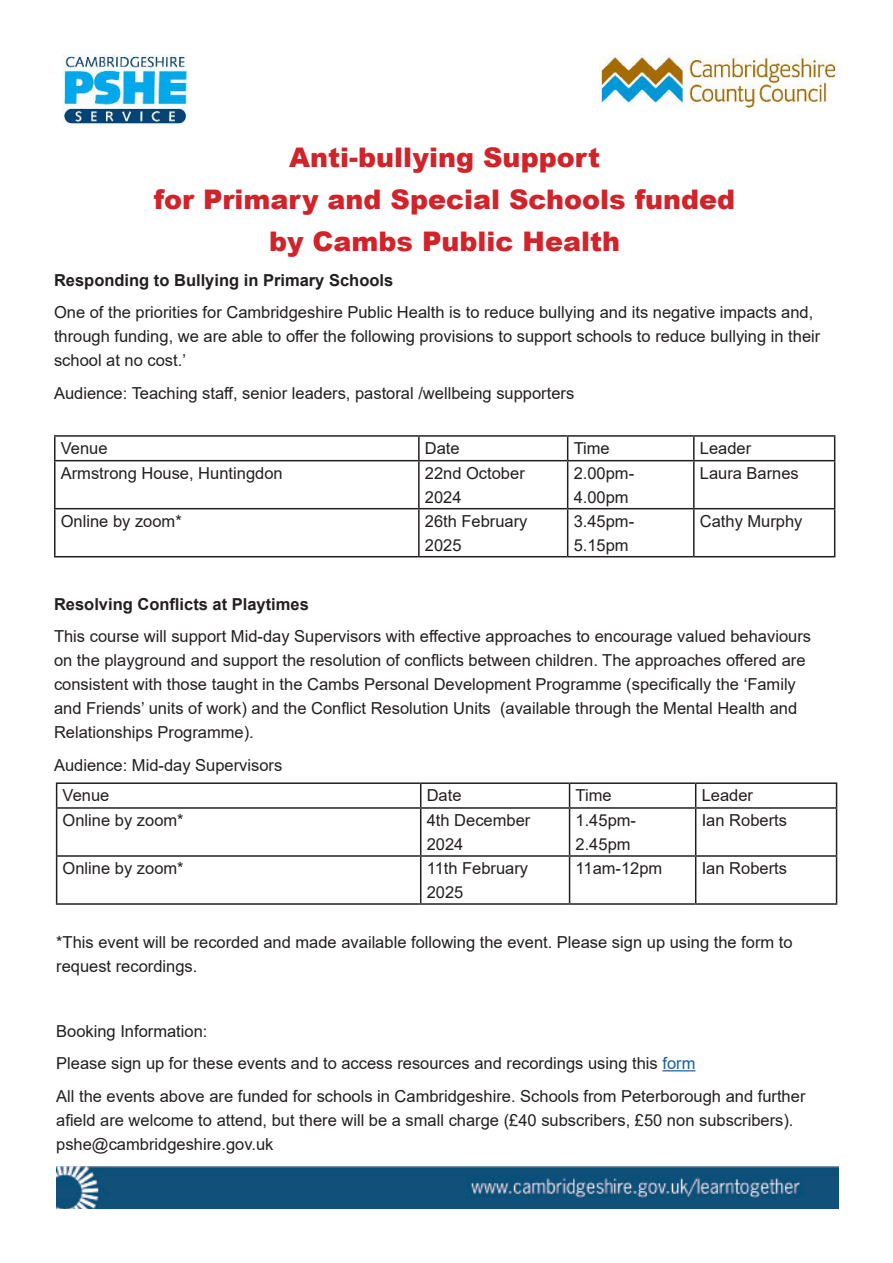
<style>
.page{position:relative;width:893px;height:1263px;background:#fff}
.page>*{position:absolute;margin:0;border:0;box-sizing:border-box;transform-origin:0 0}
.t1{font:900 27px/42px "Arial";color:#d1232a;text-align:center}
.t2{font:16.5px/24px "Arial";color:#231f20}
.t3{font:700 16.5px "Arial";color:#231f20}
.s1{color:#175d9e}
</style>
<div class="page">
<img style="left:62px;top:54px;width:125px;height:72px">
<img style="left:56px;top:1167px;width:783px;height:42px">
<img style="left:600px;top:54px;width:237px;height:55px">
<hr style="left:662px;top:1070px;width:33px;height:1px;background:#175d9e">
<hr style="left:54px;top:435px;width:365px;height:2px;background:#231f20">
<hr style="left:54px;top:437px;width:2px;height:23px;background:#231f20">
<hr style="left:419px;top:435px;width:149px;height:2px;background:#231f20">
<hr style="left:418px;top:437px;width:2px;height:23px;background:#231f20">
<hr style="left:568px;top:435px;width:126px;height:2px;background:#231f20">
<svg style="left:567px;top:437px;width:1px;height:23px"></svg>
<hr style="left:694px;top:435px;width:141px;height:2px;background:#231f20">
<hr style="left:693px;top:437px;width:2px;height:23px;background:#231f20">
<svg style="left:834px;top:437px;width:1px;height:23px"></svg>
<hr style="left:54px;top:460px;width:365px;height:1px;background:#231f20">
<hr style="left:54px;top:461px;width:2px;height:47px;background:#231f20">
<hr style="left:419px;top:460px;width:149px;height:1px;background:#231f20">
<hr style="left:418px;top:461px;width:2px;height:47px;background:#231f20">
<hr style="left:568px;top:460px;width:126px;height:1px;background:#231f20">
<hr style="left:567px;top:461px;width:1px;height:47px;background:#231f20">
<hr style="left:694px;top:460px;width:141px;height:1px;background:#231f20">
<hr style="left:693px;top:461px;width:2px;height:47px;background:#231f20">
<hr style="left:834px;top:461px;width:1px;height:47px;background:#231f20">
<hr style="left:54px;top:508px;width:365px;height:1px;background:#231f20">
<hr style="left:54px;top:509px;width:2px;height:47px;background:#231f20">
<hr style="left:419px;top:508px;width:149px;height:1px;background:#231f20">
<hr style="left:418px;top:509px;width:2px;height:47px;background:#231f20">
<hr style="left:568px;top:508px;width:126px;height:1px;background:#231f20">
<hr style="left:567px;top:509px;width:1px;height:47px;background:#231f20">
<hr style="left:694px;top:508px;width:141px;height:1px;background:#231f20">
<hr style="left:693px;top:509px;width:2px;height:47px;background:#231f20">
<hr style="left:834px;top:509px;width:1px;height:47px;background:#231f20">
<hr style="left:54px;top:556px;width:365px;height:1px;background:#231f20">
<hr style="left:419px;top:556px;width:149px;height:1px;background:#231f20">
<hr style="left:568px;top:556px;width:126px;height:1px;background:#231f20">
<hr style="left:694px;top:556px;width:141px;height:1px;background:#231f20">
<hr style="left:56px;top:782px;width:365px;height:2px;background:#231f20">
<svg style="left:56px;top:784px;width:1px;height:23px"></svg>
<hr style="left:421px;top:782px;width:149px;height:2px;background:#231f20">
<svg style="left:420px;top:784px;width:1px;height:23px"></svg>
<hr style="left:570px;top:782px;width:126px;height:2px;background:#231f20">
<svg style="left:569px;top:784px;width:1px;height:23px"></svg>
<hr style="left:696px;top:782px;width:141px;height:2px;background:#231f20">
<svg style="left:695px;top:784px;width:1px;height:23px"></svg>
<svg style="left:836px;top:784px;width:1px;height:23px"></svg>
<hr style="left:56px;top:807px;width:365px;height:2px;background:#231f20">
<hr style="left:56px;top:809px;width:1px;height:46px;background:#231f20">
<hr style="left:421px;top:807px;width:149px;height:2px;background:#231f20">
<hr style="left:420px;top:809px;width:1px;height:46px;background:#231f20">
<hr style="left:570px;top:807px;width:126px;height:2px;background:#231f20">
<hr style="left:569px;top:809px;width:1px;height:46px;background:#231f20">
<hr style="left:696px;top:807px;width:141px;height:2px;background:#231f20">
<hr style="left:695px;top:809px;width:1px;height:46px;background:#231f20">
<hr style="left:836px;top:809px;width:1px;height:46px;background:#231f20">
<hr style="left:56px;top:855px;width:365px;height:2px;background:#231f20">
<hr style="left:56px;top:857px;width:1px;height:46px;background:#231f20">
<hr style="left:421px;top:855px;width:149px;height:2px;background:#231f20">
<hr style="left:420px;top:857px;width:1px;height:46px;background:#231f20">
<hr style="left:570px;top:855px;width:126px;height:2px;background:#231f20">
<hr style="left:569px;top:857px;width:1px;height:46px;background:#231f20">
<hr style="left:696px;top:855px;width:141px;height:2px;background:#231f20">
<hr style="left:695px;top:857px;width:1px;height:46px;background:#231f20">
<hr style="left:836px;top:857px;width:1px;height:46px;background:#231f20">
<hr style="left:56px;top:903px;width:365px;height:2px;background:#231f20">
<hr style="left:421px;top:903px;width:149px;height:2px;background:#231f20">
<hr style="left:570px;top:903px;width:126px;height:2px;background:#231f20">
<hr style="left:696px;top:903px;width:141px;height:2px;background:#231f20">
<h1 class="t1" style="left:154px;top:135px;width:583px">Anti-bullying Support<br>for Primary and Special Schools funded by Cambs Public Health</h1>
<p class="t3" style="left:54px;top:268px;width:341px">Responding to Bullying in Primary Schools</p>
<p class="t2" style="left:54px;top:300px;width:768px">One of the priorities for Cambridgeshire Public Health is to reduce bullying and its negative impacts and, through funding, we are able to offer the following provisions to support schools to reduce bullying in their school at no cost.’</p>
<p class="t2" style="left:54px;top:381px;width:522px">Audience: Teaching staff, senior leaders, pastoral /wellbeing supporters</p>
<p class="t2" style="left:61px;top:436px;width:48px">Venue</p>
<p class="t2" style="left:425px;top:436px;width:36px">Date</p>
<p class="t2" style="left:574px;top:436px;width:38px">Time</p>
<p class="t2" style="left:700px;top:436px;width:53px">Leader</p>
<p class="t2" style="left:61px;top:461px;width:223px">Armstrong House, Huntingdon</p>
<p class="t2" style="left:425px;top:461px;width:101px">22nd October<br>2024</p>
<p class="t2" style="left:574px;top:461px;width:62px">2.00pm-<br>4.00pm</p>
<p class="t2" style="left:700px;top:461px;width:101px">Laura Barnes</p>
<p class="t2" style="left:61px;top:509px;width:123px">Online by zoom*</p>
<p class="t2" style="left:425px;top:509px;width:104px">26th February<br>2025</p>
<p class="t2" style="left:574px;top:509px;width:62px">3.45pm-<br>5.15pm</p>
<p class="t2" style="left:700px;top:509px;width:104px">Cathy Murphy</p>
<p class="t3" style="left:54px;top:592px;width:256px">Resolving Conflicts at Playtimes</p>
<p class="t2" style="left:54px;top:624px;width:759px">This course will support Mid-day Supervisors with effective approaches to encourage valued behaviours on the playground and support the resolution of conflicts between children. The approaches offered are consistent with those taught in the Cambs Personal Development Programme (specifically the ‘Family and Friends’ units of work) and the Conflict Resolution Units (available through the Mental Health and Relationships Programme).</p>
<p class="t2" style="left:63px;top:749px;width:221px;line-height:30.5px;text-indent:-9px">Audience: Mid-day Supervisors<br>Venue</p>
<p class="t2" style="left:427px;top:783px;width:36px">Date</p>
<p class="t2" style="left:576px;top:783px;width:38px">Time</p>
<p class="t2" style="left:702px;top:783px;width:53px">Leader</p>
<p class="t2" style="left:63px;top:808px;width:123px">Online by zoom*</p>
<p class="t2" style="left:427px;top:808px;width:105px">4th December<br>2024</p>
<p class="t2" style="left:576px;top:808px;width:62px">1.45pm-<br>2.45pm</p>
<p class="t2" style="left:702px;top:808px;width:87px">Ian Roberts</p>
<p class="t2" style="left:63px;top:856px;width:123px">Online by zoom*</p>
<p class="t2" style="left:427px;top:856px;width:103px">11th February<br>2025</p>
<p class="t2" style="left:576px;top:856px;width:88px">11am-12pm</p>
<p class="t2" style="left:702px;top:856px;width:87px">Ian Roberts</p>
<p class="t2" style="left:56px;top:930px;width:738px">*This event will be recorded and made available following the event. Please sign up using the form to request recordings.</p>
<p class="t2" style="left:56px;top:1014px;width:751px;line-height:32.5px">Booking Information:<br>Please sign up for these events and to access resources and recordings using this <span class="s1">form<br></span>All the events above are funded for schools in Cambridgeshire. Schools from Peterborough and further</p>
<p class="t2" style="left:56px;top:1108px;width:739px">afield are welcome to attend, but there will be a small charge (£40 subscribers, £50 non subscribers). pshe@cambridgeshire.gov.uk</p>
</div>
